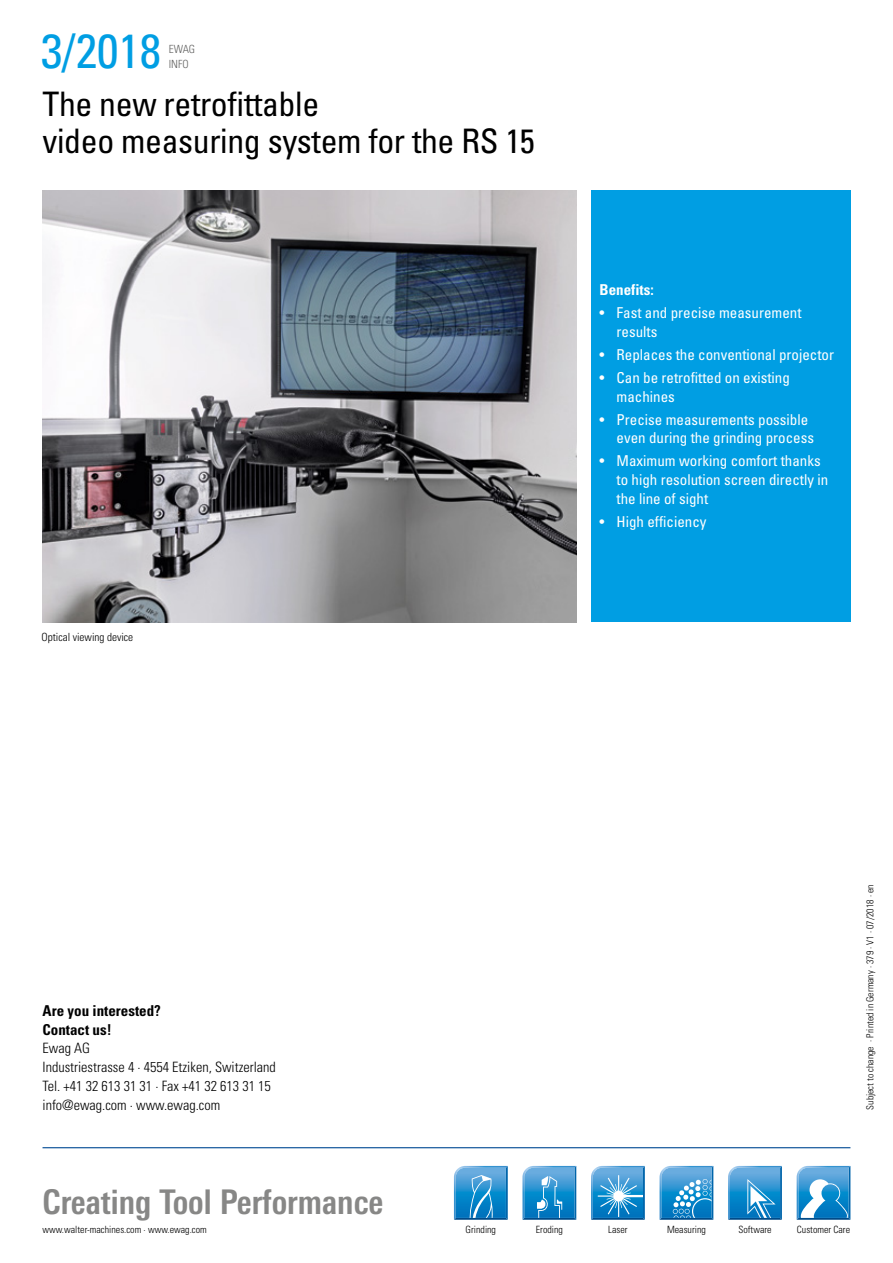
<style>
.page{position:relative;width:893px;height:1263px;background:#fff}
.page>*{position:absolute;margin:0;border:0;box-sizing:border-box;transform-origin:0 0}
.t1{font:condensed 48px "Univers LT";color:#009ee3}
.t2{font:700 condensed 33.9px "Linotype Univers";color:#878786}
.t3{font:condensed 33.75px/37.5px "Univers LT";letter-spacing:-.01em;color:#000}
.t4{font:condensed 15px/18.8px "Univers LT";color:#fff}
.t5{font:700 condensed 15px/18.8px "Univers LT";color:#000}
.t6{font:700 condensed 15px "Univers LT";color:#fff}
.t7{font:300 condensed 14.25px/18.8px "Univers LT";color:#000}
.t8{font:300 condensed 11.25px "Univers LT";color:#000}
.t9{font:300 condensed 11.25px/15px "Univers LT";color:#636362}
.t10{font:300 condensed 10.05px "Univers LT";color:#000}
.t11{font:300 condensed 9.75px "Univers LT";color:#000}
</style>
<div class="page">
<svg style="left:522px;top:1166px;width:54px;height:54px;background:#3d98d0"></svg>
<svg style="left:454px;top:1166px;width:54px;height:54px;background:#3a97d0"></svg>
<svg style="left:591px;top:1166px;width:54px;height:54px;background:#489dd2"></svg>
<svg style="left:659px;top:1166px;width:54px;height:54px;background:#499ed3"></svg>
<svg style="left:728px;top:1166px;width:54px;height:54px;background:#429ad1"></svg>
<svg style="left:797px;top:1166px;width:53px;height:54px"></svg>
<hr style="left:43px;top:1147px;width:807px;height:1px;background:#004993">
<div style="left:591px;top:191px;width:259px;height:431px;background:#009ee3"></div>
<img style="left:43px;top:191px;width:533px;height:431px">
<h1 class="t1" style="left:41px;top:20px;width:121px">3/2018</h1>
<p class="t9" style="left:169px;top:41px;width:28px">EWAG<br>INFO</p>
<h3 class="t3" style="left:43px;top:85px;width:494px">The new retrofittable<br>video measuring system for the RS 15</h3>
<p class="t8" style="left:41px;top:630px;width:93px">Optical viewing device</p>
<p class="t6" style="left:600px;top:280px;width:56px">Benefits:</p>
<p class="t4" style="left:617px;top:303px;width:186px;text-indent:-17px">• Fast and precise measurement results</p>
<p class="t4" style="left:600px;top:345px;width:236px">• Replaces the conventional projector</p>
<p class="t4" style="left:617px;top:368px;width:175px;text-indent:-17px">• Can be retrofitted on existing machines</p>
<p class="t4" style="left:617px;top:410px;width:199px;text-indent:-17px">• Precise measurements possible even during the grinding process</p>
<p class="t4" style="left:617px;top:451px;width:213px;text-indent:-17px">• Maximum working comfort thanks to high resolution screen directly in the line of sight</p>
<p class="t4" style="left:600px;top:512px;width:108px">• High efficiency</p>
<p class="t5" style="left:43px;top:1001px;width:120px">Are you interested?<br>Contact us!</p>
<p class="t7" style="left:43px;top:1039px;width:235px">Ewag AG<br>Industriestrasse 4 · 4554 Etziken, Switzerland<br>Tel. +41 32 613 31 31 · Fax +41 32 613 31 15 info@ewag.com · www.ewag.com</p>
<p class="t11" style="left:864px;top:1110px;width:227px;rotate:-90deg">Subject to change · Printed in Germany · 379 · V1 · 07/2018 · en</p>
<h2 class="t2" style="left:43px;top:1182px;width:342px">Creating Tool Performance</h2>
<p class="t10" style="left:43px;top:1223px;width:166px">www.walter-machines.com · www.ewag.com</p>
<p class="t10" style="left:466px;top:1223px;width:32px">Grinding</p>
<p class="t10" style="left:536px;top:1223px;width:29px">Eroding</p>
<p class="t10" style="left:608px;top:1223px;width:21px">Laser</p>
<p class="t10" style="left:667px;top:1223px;width:40px">Measuring</p>
<p class="t10" style="left:738px;top:1223px;width:35px">Software</p>
<p class="t10" style="left:797px;top:1223px;width:55px">Customer Care</p>
</div>
